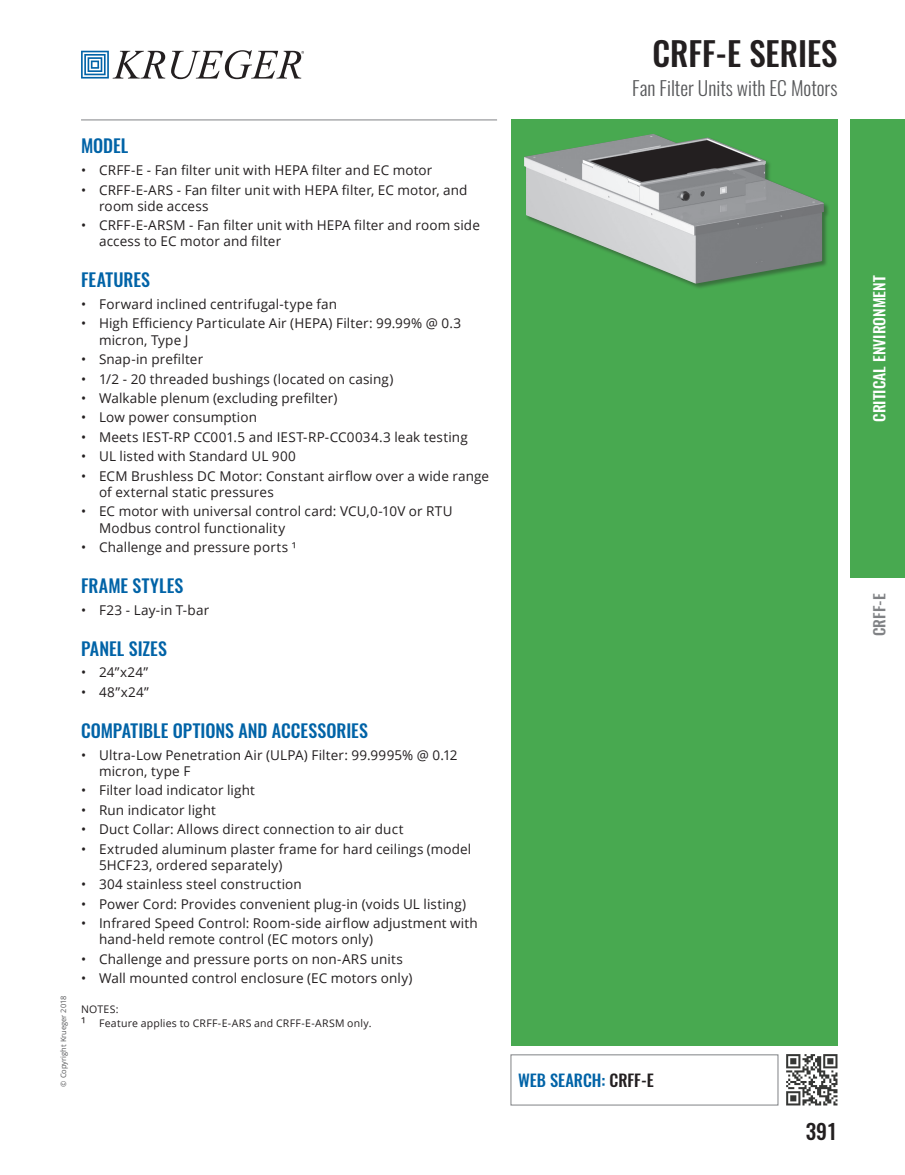
<style>
.page{position:relative;width:905px;height:1175px;background:#fff}
.page>*{position:absolute;margin:0;border:0;box-sizing:border-box;transform-origin:0 0}
.t1{font:500 33px "Oswald";color:#231f20}
.t2{font:500 21px "Oswald";color:#231f20}
.t3{font:300 19.5px "Oswald";color:#57585a}
.t4{font:500 18px "Oswald";letter-spacing:.005em;color:#0163a7}
.t5{font:500 16.5px "Oswald";color:#0163a7}
.t6{font:500 15px "Oswald";color:#fff;scale:1.05 1}
.t7{font:500 15px "Oswald";color:#808285;scale:1.05 1}
.t8{font:13.5px/16.2px "Open Sans";letter-spacing:.01em;color:#231f20}
.t9{font:10.5px/13.5px "Open Sans";letter-spacing:.025em;color:#231f20}
.t10{font:7.5px "Open Sans";color:#57585a}
.s1{font-size:13.5px}
.s2{color:#231f20}
</style>
<div class="page">
<svg style="left:81px;top:51px;width:84px;height:28px"></svg>
<svg style="left:171px;top:50px;width:133px;height:29px"></svg>
<hr style="left:81px;top:120px;width:416px;height:1px;background:#808285">
<div style="left:850px;top:120px;width:54px;height:458px;background:#48a950"></div>
<div style="left:510px;top:120px;width:327px;height:926px;background:#48a950"></div>
<img style="left:778px;top:1054px;width:60px;height:52px">
<div style="left:510px;top:1054px;width:268px;height:51px;border:1px solid #808285"></div>
<div style="left:524px;top:134px;width:306px;height:156px;background:#231f20;opacity:.4"></div>
<img style="left:524px;top:134px;width:300px;height:150px">
<p class="t10" style="left:58px;top:1086px;width:93px;rotate:-90deg">© Copyright Krueger 2018</p>
<h3 class="t4" style="left:81px;top:133px;width:49px">MODEL</h3>
<p class="t8" style="left:81px;top:162px;width:353px">• CRFF-E - Fan filter unit with HEPA filter and EC motor</p>
<p class="t8" style="left:99px;top:181px;width:370px;text-indent:-18px">• CRFF-E-ARS - Fan filter unit with HEPA filter, EC motor, and room side access</p>
<p class="t8" style="left:99px;top:217px;width:382px;text-indent:-18px">• CRFF-E-ARSM - Fan filter unit with HEPA filter and room side access to EC motor and filter</p>
<h3 class="t4" style="left:81px;top:267px;width:71px">FEATURES</h3>
<p class="t8" style="left:81px;top:296px;width:257px">• Forward inclined centrifugal-type fan</p>
<p class="t8" style="left:99px;top:315px;width:363px;text-indent:-18px">• High Efficiency Particulate Air (HEPA) Filter: 99.99% @ 0.3 micron, Type J</p>
<p class="t8" style="left:81px;top:351px;width:124px">• Snap-in prefilter</p>
<p class="t8" style="left:81px;top:370px;width:314px">• 1/2 - 20 threaded bushings (located on casing)</p>
<p class="t8" style="left:81px;top:390px;width:258px">• Walkable plenum (excluding prefilter)</p>
<p class="t8" style="left:81px;top:409px;width:177px">• Low power consumption</p>
<p class="t8" style="left:81px;top:428px;width:388px">• Meets IEST-RP CC001.5 and IEST-RP-CC0034.3 leak testing</p>
<p class="t8" style="left:81px;top:448px;width:216px">• UL listed with Standard UL 900</p>
<p class="t8" style="left:99px;top:467px;width:391px;text-indent:-18px">• ECM Brushless DC Motor: Constant airflow over a wide range of external static pressures</p>
<p class="t8" style="left:99px;top:503px;width:355px;text-indent:-18px">• EC motor with universal control card: VCU,0-10V or RTU<br>Modbus control functionality</p>
<p class="t8" style="left:81px;top:539px;width:217px">• Challenge and pressure ports ¹</p>
<h3 class="t4" style="left:81px;top:573px;width:104px">FRAME STYLES</h3>
<p class="t8" style="left:81px;top:601px;width:130px">• F23 - Lay-in T-bar</p>
<h3 class="t4" style="left:81px;top:636px;width:87px">PANEL SIZES</h3>
<p class="t8" style="left:81px;top:664px;width:69px">• 24”x24”</p>
<p class="t8" style="left:81px;top:683px;width:69px">• 48”x24”</p>
<h3 class="t4" style="left:81px;top:718px;width:288px">COMPATIBLE OPTIONS AND ACCESSORIES</h3>
<p class="t8" style="left:99px;top:746px;width:360px;text-indent:-18px">• Ultra-Low Penetration Air (ULPA) Filter: 99.9995% @ 0.12 micron, type F</p>
<p class="t8" style="left:81px;top:782px;width:175px">• Filter load indicator light</p>
<p class="t8" style="left:81px;top:801px;width:136px">• Run indicator light</p>
<p class="t8" style="left:81px;top:820px;width:324px">• Duct Collar: Allows direct connection to air duct</p>
<p class="t8" style="left:99px;top:840px;width:374px;text-indent:-18px">• Extruded aluminum plaster frame for hard ceilings (model<br>5HCF23, ordered separately)</p>
<p class="t8" style="left:81px;top:876px;width:222px">• 304 stainless steel construction</p>
<p class="t8" style="left:81px;top:895px;width:386px">• Power Cord: Provides convenient plug-in (voids UL listing)</p>
<p class="t8" style="left:99px;top:914px;width:380px;text-indent:-18px">• Infrared Speed Control: Room-side airflow adjustment with hand-held remote control (EC motors only)</p>
<p class="t8" style="left:81px;top:950px;width:323px">• Challenge and pressure ports on non-ARS units</p>
<p class="t8" style="left:81px;top:969px;width:333px">• Wall mounted control enclosure (EC motors only)</p>
<p class="t9" style="left:81px;top:1002px;width:292px">NOTES:<br><span class="s1">¹</span> Feature applies to CRFF-E-ARS and CRFF-E-ARSM only.</p>
<h1 class="t1" style="left:652px;top:30px;width:186px">CRFF-E SERIES</h1>
<h3 class="t3" style="left:632px;top:75px;width:207px">Fan Filter Units with EC Motors</h3>
<p class="t5" style="left:518px;top:1069px;width:137px">WEB SEARCH: <span class="s2">CRFF-E</span></p>
<h2 class="t2" style="left:805px;top:1116px;width:33px">391</h2>
<p class="t6" style="left:868px;top:422px;width:141px;rotate:-90deg">CRITICAL ENVIRONMENT</p>
<p class="t7" style="left:868px;top:636px;width:42px;rotate:-90deg">CRFF-E</p>
</div>
